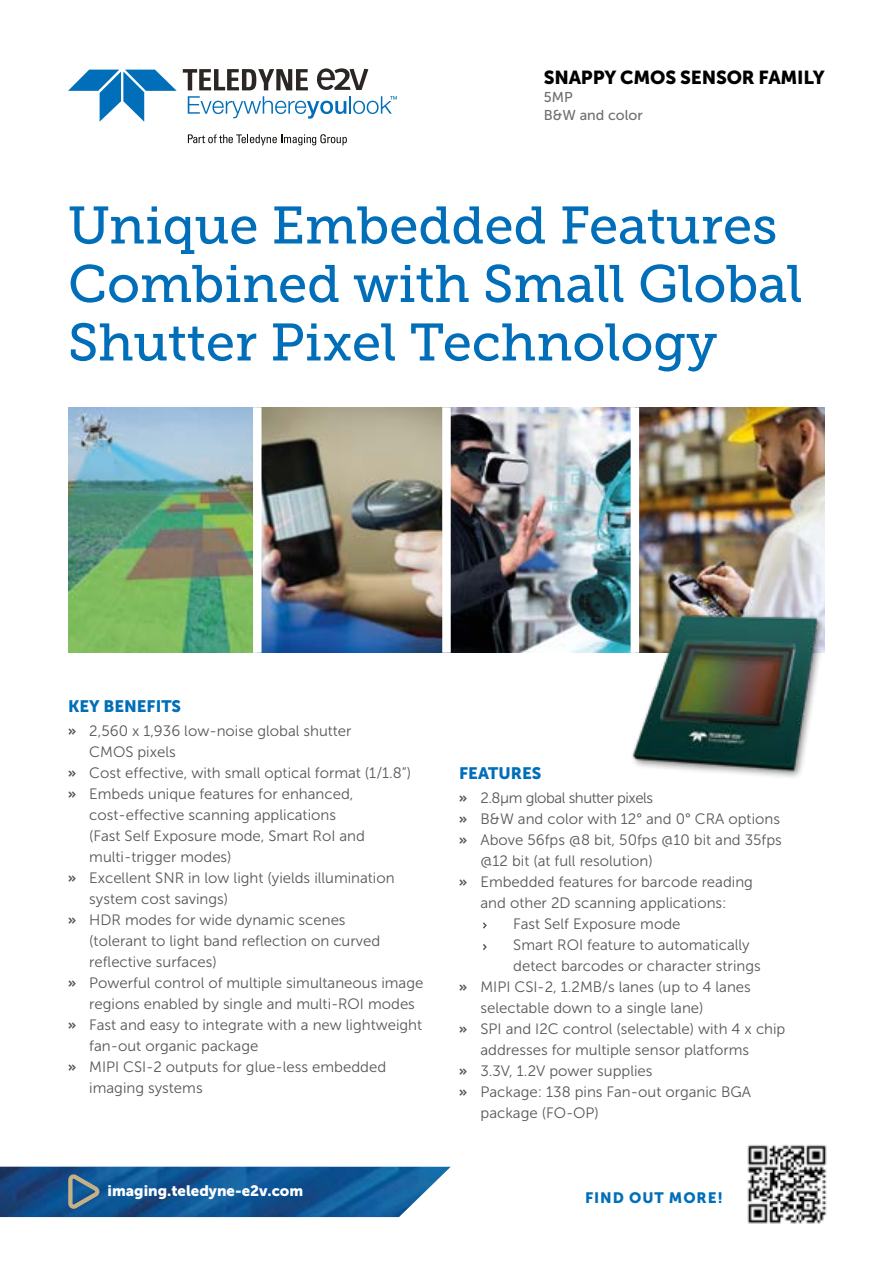
<style>
.page{position:relative;width:893px;height:1263px;background:#fff}
.page>*{position:absolute;margin:0;border:0;box-sizing:border-box;transform-origin:0 0}
.t1{font:52.5px/58.5px "Museo Slab 500";color:#006eb8}
.t2{font:18.75px "Museo Sans 900";letter-spacing:-.01em;color:#000}
.t3{font:16.5px "Museo Sans 900";color:#006eb8}
.t4{font:15px "Museo Sans 300";color:#575756}
.t5{font:15px "Museo Sans 300";letter-spacing:-.03em;color:#575756}
.t6{font:15px "Museo Sans 900";color:#fff}
.t7{font:15px "Museo Sans 900";letter-spacing:.06em;color:#006eb8}
.t8{font:14.25px/18px "Museo Sans 500";color:#706f6f}
.s1{font-family:"National";font-weight:700}
</style>
<div class="page">
<svg style="left:188px;top:134px;width:159px;height:11px"></svg>
<svg style="left:183px;top:69px;width:125px;height:21px"></svg>
<svg style="left:188px;top:96px;width:209px;height:23px"></svg>
<svg style="left:68px;top:70px;width:109px;height:52px"></svg>
<svg style="left:317px;top:68px;width:51px;height:22px"></svg>
<img style="left:0;top:1167px;width:451px;height:50px">
<svg style="left:68px;top:1174px;width:31px;height:35px"></svg>
<img style="left:68px;top:407px;width:757px;height:246px">
<div style="left:631px;top:407px;width:8px;height:246px;background:#fff"></div>
<div style="left:442px;top:407px;width:9px;height:246px;background:#fff"></div>
<div style="left:253px;top:407px;width:8px;height:246px;background:#fff"></div>
<img style="left:604px;top:595px;width:221px;height:183px">
<svg style="left:483px;top:922px;width:4px;height:7px"></svg>
<svg style="left:483px;top:944px;width:4px;height:6px"></svg>
<img style="left:747px;top:1144px;width:80px;height:80px">
<p class="t2" style="left:544px;top:67px;width:283px">SNAPPY CMOS SENSOR FAMILY</p>
<p class="t8" style="left:544px;top:88px;width:100px">5MP<br>B&amp;W and color</p>
<h1 class="t1" style="left:68px;top:196px;width:736px">Unique Embedded Features<br>Combined with Small Global<br>Shutter Pixel Technology</h1>
<p class="t3" style="left:68px;top:697px;width:115px">KEY BENEFITS</p>
<p class="t4" style="left:68px;top:723px;width:285px"><span class="s1">»</span> 2,560 x 1,936 low-noise global shutter</p>
<p class="t4" style="left:89px;top:744px;width:88px">CMOS pixels</p>
<p class="t4" style="left:68px;top:765px;width:344px"><span class="s1">»</span> Cost effective, with small optical format (1/1.8”)</p>
<p class="t4" style="left:68px;top:786px;width:287px"><span class="s1">»</span> Embeds unique features for enhanced,</p>
<p class="t4" style="left:89px;top:807px;width:248px">cost-effective scanning applications</p>
<p class="t4" style="left:89px;top:828px;width:277px">(Fast Self Exposure mode, Smart RoI and</p>
<p class="t4" style="left:89px;top:849px;width:144px">multi-trigger modes)</p>
<p class="t4" style="left:68px;top:870px;width:328px"><span class="s1">»</span> Excellent SNR in low light (yields illumination</p>
<p class="t4" style="left:89px;top:891px;width:140px">system cost savings)</p>
<p class="t4" style="left:68px;top:912px;width:279px"><span class="s1">»</span> HDR modes for wide dynamic scenes</p>
<p class="t4" style="left:89px;top:933px;width:292px">(tolerant to light band reflection on curved</p>
<p class="t4" style="left:89px;top:954px;width:129px">reflective surfaces)</p>
<p class="t4" style="left:68px;top:975px;width:357px"><span class="s1">»</span> Powerful control of multiple simultaneous image</p>
<p class="t4" style="left:89px;top:996px;width:327px">regions enabled by single and multi-ROI modes</p>
<p class="t4" style="left:68px;top:1017px;width:356px"><span class="s1">»</span> Fast and easy to integrate with a new lightweight</p>
<p class="t4" style="left:89px;top:1038px;width:171px">fan-out organic package</p>
<p class="t4" style="left:68px;top:1059px;width:320px"><span class="s1">»</span> MIPI CSI-2 outputs for glue-less embedded</p>
<p class="t4" style="left:89px;top:1080px;width:115px">imaging systems</p>
<p class="t6" style="left:108px;top:1183px;width:197px">imaging.teledyne-e2v.com</p>
<p class="t3" style="left:459px;top:764px;width:84px">FEATURES</p>
<p class="t5" style="left:459px;top:790px;width:195px"><span class="s1">»</span> 2.8µm global shutter pixels</p>
<p class="t4" style="left:459px;top:811px;width:322px"><span class="s1">»</span> B&amp;W and color with 12° and 0° CRA options</p>
<p class="t4" style="left:459px;top:832px;width:324px"><span class="s1">»</span> Above 56fps @8 bit, 50fps @10 bit and 35fps</p>
<p class="t4" style="left:480px;top:853px;width:174px">@12 bit (at full resolution)</p>
<p class="t4" style="left:459px;top:874px;width:295px"><span class="s1">»</span> Embedded features for barcode reading</p>
<p class="t4" style="left:480px;top:895px;width:248px">and other 2D scanning applications:</p>
<p class="t4" style="left:513px;top:916px;width:169px">Fast Self Exposure mode</p>
<p class="t4" style="left:513px;top:937px;width:238px">Smart ROI feature to automatically</p>
<p class="t4" style="left:513px;top:958px;width:249px">detect barcodes or character strings</p>
<p class="t4" style="left:459px;top:979px;width:293px"><span class="s1">»</span> MIPI CSI-2, 1.2MB/s lanes (up to 4 lanes</p>
<p class="t4" style="left:480px;top:1000px;width:225px">selectable down to a single lane)</p>
<p class="t4" style="left:459px;top:1021px;width:328px"><span class="s1">»</span> SPI and I2C control (selectable) with 4 x chip</p>
<p class="t4" style="left:480px;top:1042px;width:270px">addresses for multiple sensor platforms</p>
<p class="t4" style="left:459px;top:1063px;width:195px"><span class="s1">»</span> 3.3V, 1.2V power supplies</p>
<p class="t4" style="left:459px;top:1084px;width:293px"><span class="s1">»</span> Package: 138 pins Fan-out organic BGA</p>
<p class="t4" style="left:480px;top:1105px;width:120px">package (FO-OP)</p>
<p class="t7" style="left:585px;top:1189px;width:139px">FIND OUT MORE!</p>
</div>
